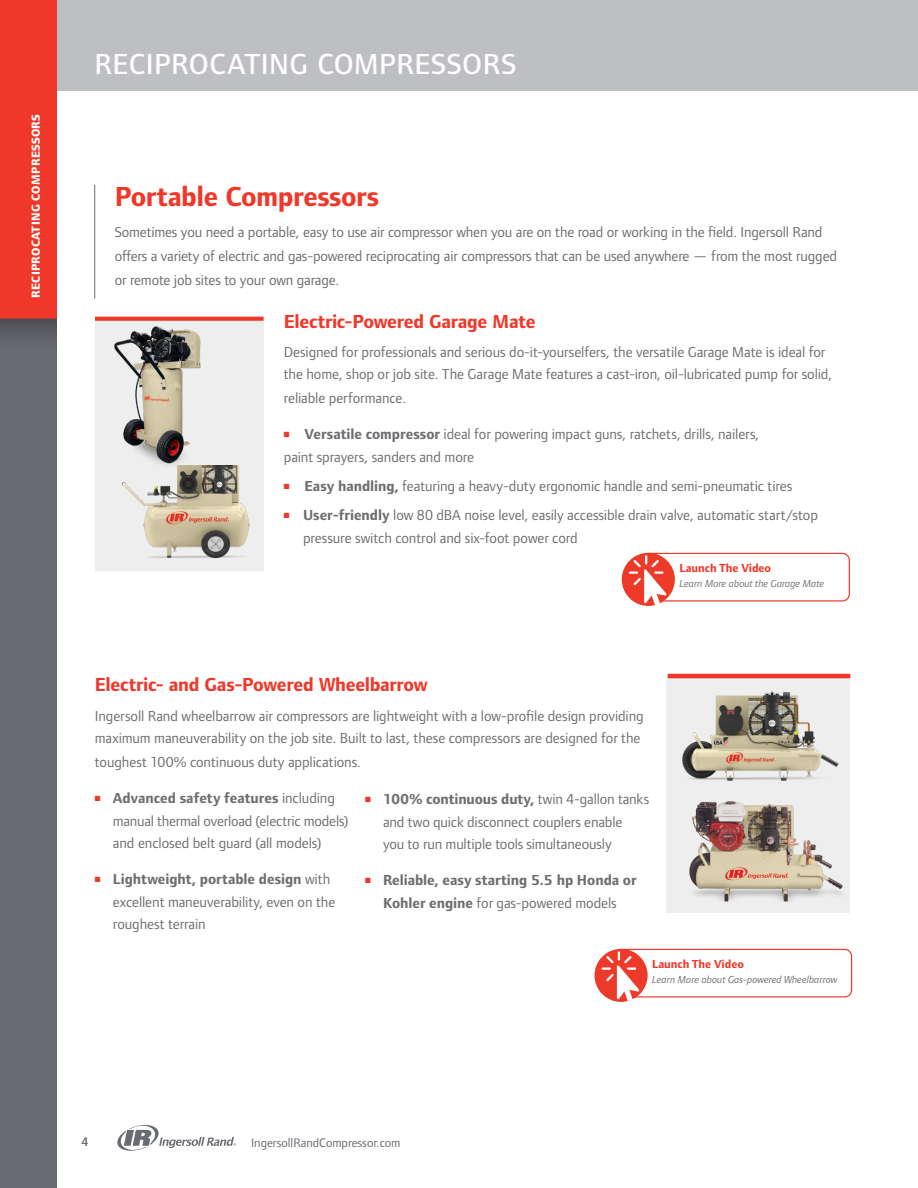
<style>
.page{position:relative;width:918px;height:1188px;background:#fff}
.page>*{position:absolute;margin:0;border:0;box-sizing:border-box;transform-origin:0 0}
.t1{font:500 30px "Foundry Form Sans";letter-spacing:.015em;color:#fff}
.t2{font:700 28.5px "Foundry Form Sans";letter-spacing:-.015em;color:#ef3829}
.t3{font:700 19.5px "Foundry Form Sans";letter-spacing:-.015em;color:#ef3829}
.t4{font:15px/22.5px "Foundry Form Sans";letter-spacing:-.01em;color:#6d6e71}
.t5{font:700 15px/22.5px "Foundry Form Sans";letter-spacing:-.005em;color:#6d6e71;text-align:center}
.t6{font:12.75px "Foundry Form Sans";color:#696b73}
.t7{font:600 12.75px "Foundry Form Sans";color:#696b73}
.t8{font:700 12px "Foundry Form Sans";letter-spacing:-.005em;color:#ef3829}
.t9{font:800 12px "Foundry Form Sans";letter-spacing:.02em;color:#fff}
.t10{font:italic 10.5px "Foundry Form Sans";letter-spacing:-.005em;color:#6d6e71}
.s1{color:#ef3829}
.s2{font-weight:700}
.s3{font-weight:400}
</style>
<div class="page">
<div style="left:56px;top:0;width:862px;height:91px;background:#bebfc3"></div>
<svg style="left:117px;top:1125px;width:119px;height:26px"></svg>
<img style="left:0;top:0;width:56px;height:1188px">
<div style="left:641px;top:553px;width:209px;height:49px;border:1px solid #ef3829;border-radius:7px"></div>
<div style="left:622px;top:553px;width:53px;height:53px;background:#ee3a29;border-radius:50%"></div>
<svg style="left:629px;top:555px;width:38px;height:51px"></svg>
<hr style="left:94px;top:185px;width:1px;height:114px;background:#696b73">
<div style="left:95px;top:321px;width:169px;height:250px;background:#eeeeef"></div>
<svg style="left:95px;top:317px;width:169px;height:4px"></svg>
<img style="left:113px;top:465px;width:144px;height:106px">
<img style="left:111px;top:318px;width:107px;height:154px">
<div style="left:614px;top:949px;width:238px;height:49px;border:1px solid #ef3829;border-radius:7px"></div>
<div style="left:595px;top:949px;width:53px;height:53px;background:#ee3a29;border-radius:50%"></div>
<svg style="left:602px;top:951px;width:37px;height:51px"></svg>
<div style="left:667px;top:678px;width:183px;height:235px;background:#eeeeef"></div>
<hr style="left:668px;top:674px;width:182px;height:4px;background:#ef3829">
<img style="left:678px;top:686px;width:172px;height:130px">
<img style="left:666px;top:784px;width:180px;height:123px">
<p class="t9" style="left:29px;top:298px;width:185px;rotate:-90deg">RECIPROCATING COMPRESSORS</p>
<h1 class="t1" style="left:95px;top:47px;width:424px">RECIPROCATING COMPRESSORS</h1>
<h2 class="t2" style="left:115px;top:180px;width:266px">Portable Compressors</h2>
<p class="t4" style="left:115px;top:220px;width:724px;line-height:24px">Sometimes you need a portable, easy to use air compressor when you are on the road or working in the field. Ingersoll Rand offers a variety of electric and gas-powered reciprocating air compressors that can be used anywhere — from the most rugged or remote job sites to your own garage.</p>
<h3 class="t3" style="left:284px;top:310px;width:253px">Electric-Powered Garage Mate</h3>
<p class="t4" style="left:284px;top:341px;width:550px">Designed for professionals and serious do-it-yourselfers, the versatile Garage Mate is ideal for the home, shop or job site. The Garage Mate features a cast-iron, oil-lubricated pump for solid,</p>
<p class="t4" style="left:284px;top:387px;width:124px">reliable performance.</p>
<p class="t4" style="left:284px;top:423px;width:477px"><span class="s1">■</span> <span class="s2">Versatile compressor</span> ideal for powering impact guns, ratchets, drills, nailers, paint sprayers, sanders and more</p>
<p class="t4" style="left:284px;top:475px;width:510px"><span class="s1">■</span> <span class="s2">Easy handling,</span> featuring a heavy-duty ergonomic handle and semi-pneumatic tires</p>
<p class="t4" style="left:303px;top:504px;width:516px;text-indent:-19px"><span class="s1">■</span> <span class="s2">User-friendly</span> low 80 dBA noise level, easily accessible drain valve, automatic start/stop pressure switch control and six-foot power cord</p>
<p class="t8" style="left:679px;top:561px;width:93px">Launch The Video</p>
<p class="t10" style="left:679px;top:578px;width:146px">Learn More about the Garage Mate</p>
<h3 class="t3" style="left:95px;top:673px;width:334px">Electric- and Gas-Powered Wheelbarrow</h3>
<p class="t4" style="left:95px;top:704px;width:550px">Ingersoll Rand wheelbarrow air compressors are lightweight with a low-profile design providing maximum maneuverability on the job site. Built to last, these compressors are designed for the</p>
<p class="t4" style="left:95px;top:751px;width:267px">toughest 100% continuous duty applications.</p>
<p class="t4" style="left:113px;top:787px;width:237px;text-indent:-18px"><span class="s1">■</span> <span class="s2">Advanced safety features</span> including manual thermal overload (electric models) and enclosed belt guard (all models)</p>
<p class="t4" style="left:113px;top:868px;width:224px;text-indent:-18px"><span class="s1">■</span> <span class="s2">Lightweight, portable design</span> with excellent maneuverability, even on the roughest terrain</p>
<p class="t4" style="left:383px;top:788px;width:268px;text-indent:-18px"><sup>■</sup> <span class="s2">100% continuous duty,</span> twin 4-gallon tanks and two quick disconnect couplers enable<br>you to run multiple tools simultaneously</p>
<p class="t5" style="left:365px;top:869px;width:273px"><span class="s1">■</span> Reliable, easy starting 5.5 hp Honda or<br>Kohler engine <span class="s3">for gas-powered models</span></p>
<p class="t8" style="left:652px;top:957px;width:93px">Launch The Video</p>
<p class="t10" style="left:652px;top:974px;width:187px">Learn More about Gas-powered Wheelbarrow</p>
<p class="t7" style="left:81px;top:1135px;width:9px">4</p>
<p class="t6" style="left:251px;top:1135px;width:151px">IngersollRandCompressor.com</p>
</div>
